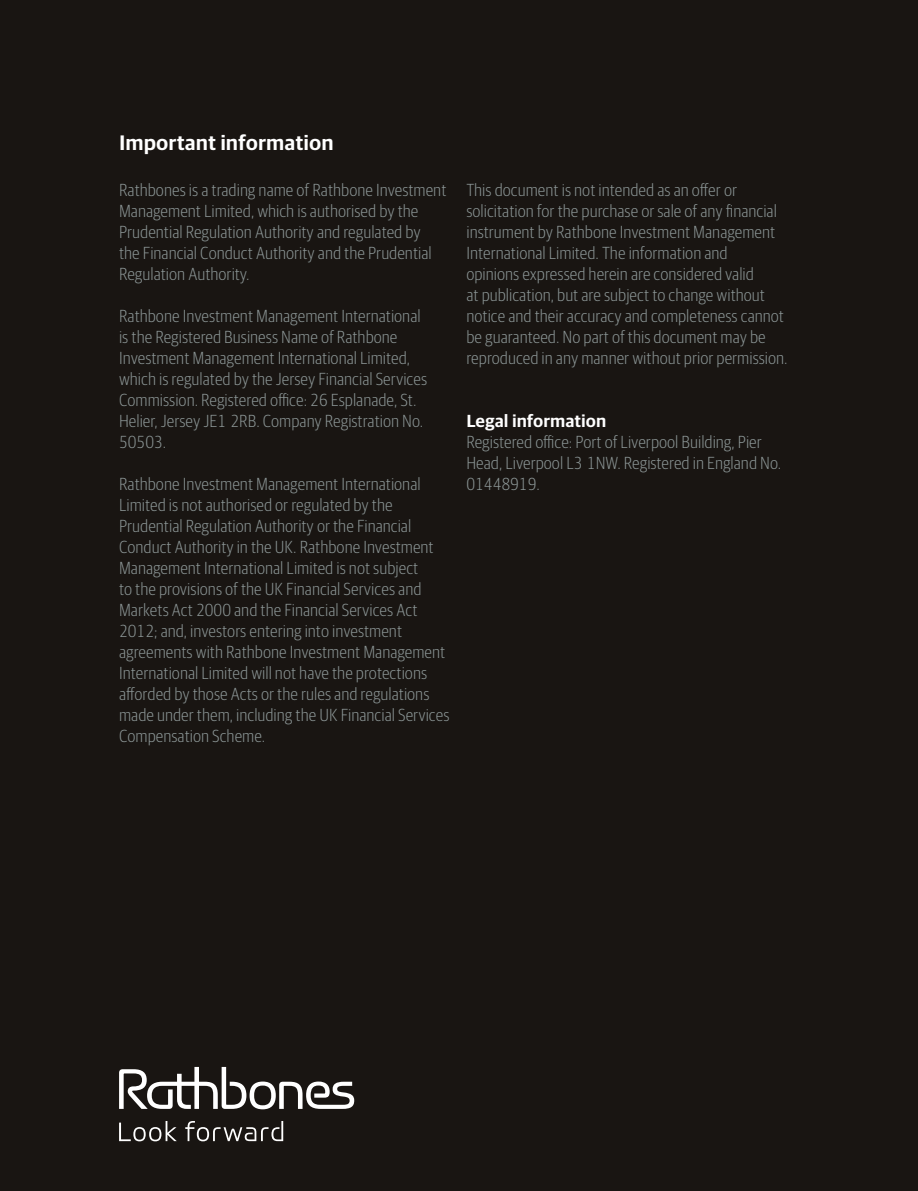
<style>
.page{position:relative;width:918px;height:1191px;background:#191512}
.page>*{position:absolute;margin:0;border:0;box-sizing:border-box;transform-origin:0 0}
.t1{font:600 21px "Guardian RTB Sans";color:#fff}
.t2{font:300 17.5px/21px "Guardian RTB Sans Cond";color:#8c9696}
.t3{font:600 17.5px "Guardian RTB Sans";color:#fff}
</style>
<div class="page">
<svg style="left:119px;top:1067px;width:235px;height:74px"></svg>
<p class="t1" style="left:119px;top:127px;width:216px">Important information</p>
<p class="t2" style="left:119px;top:179px;width:329px">Rathbones is a trading name of Rathbone Investment Management Limited, which is authorised by the Prudential Regulation Authority and regulated by<br>the Financial Conduct Authority and the Prudential Regulation Authority.</p>
<p class="t2" style="left:119px;top:305px;width:310px">Rathbone Investment Management International is the Registered Business Name of Rathbone Investment Management International Limited, which is regulated by the Jersey Financial Services Commission. Registered office: 26 Esplanade, St.<br>Helier, Jersey JE1 2RB. Company Registration No.<br>50503.</p>
<p class="t2" style="left:119px;top:473px;width:332px">Rathbone Investment Management International Limited is not authorised or regulated by the Prudential Regulation Authority or the Financial Conduct Authority in the UK. Rathbone Investment Management International Limited is not subject<br>to the provisions of the UK Financial Services and Markets Act 2000 and the Financial Services Act 2012; and, investors entering into investment agreements with Rathbone Investment Management International Limited will not have the protections afforded by those Acts or the rules and regulations made under them, including the UK Financial Services Compensation Scheme.</p>
<p class="t2" style="left:466px;top:179px;width:323px">This document is not intended as an offer or solicitation for the purchase or sale of any financial instrument by Rathbone Investment Management International Limited. The information and<br>opinions expressed herein are considered valid<br>at publication, but are subject to change without notice and their accuracy and completeness cannot be guaranteed. No part of this document may be reproduced in any manner without prior permission.</p>
<p class="t3" style="left:466px;top:408px;width:141px">Legal information</p>
<p class="t2" style="left:466px;top:431px;width:316px">Registered office: Port of Liverpool Building, Pier<br>Head, Liverpool L3 1NW. Registered in England No.<br>01448919.</p>
</div>
